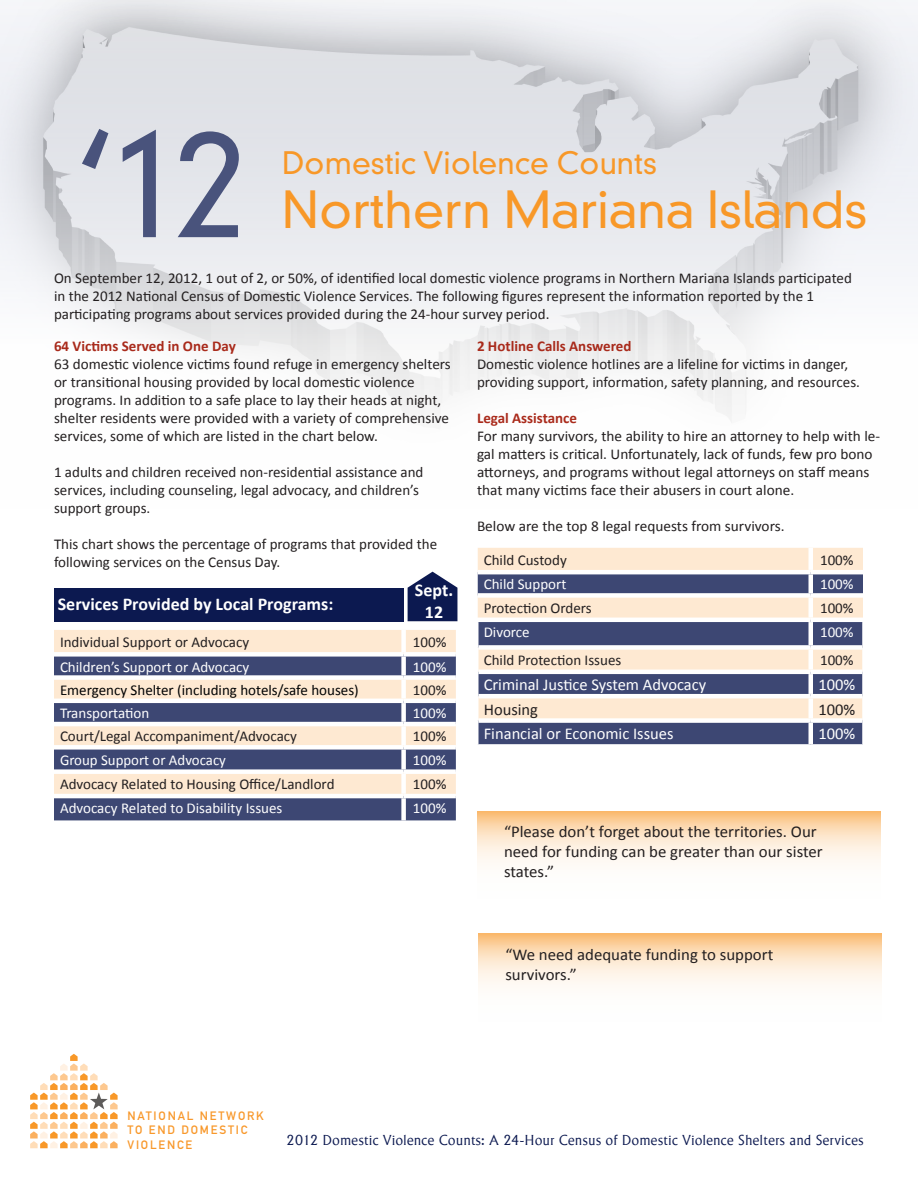
<style>
.page{position:relative;width:918px;height:1188px;background:#fff}
.page>*{position:absolute;margin:0;border:0;box-sizing:border-box;transform-origin:0 0}
.t1{font:300 142.5px "DIN Neuzeit Grotesk Std";color:#49537c}
.t2{font:300 49.5px "DIN Neuzeit Grotesk Std";color:#f89828}
.t3{font:300 30px "DIN Neuzeit Grotesk Std";color:#f89828}
.t4{font:700 18px "Calibri";color:#fff}
.t5{font:16.5px/19.8px "Calibri";color:#231f20}
.t6{font:16.5px "Calibri";color:#fff}
.t7{font:15px/18px "Calibri";color:#231f20}
.t8{font:15px "Calibri";color:#fff}
.t9{font:300 15px "Adelon";letter-spacing:-.005em;color:#0c1950}
.t10{font:700 15px "Calibri";color:#aa2b1c}
.t11{font:15px "Calibri";color:#020304}
.t12{font:12px/14.4px "DIN Mittelschrift Std";letter-spacing:.15em;color:#f8982b}
</style>
<div class="page">
<svg style="left:477px;top:811px;width:403px;height:52px;background:#fce2c3"></svg>
<div style="left:54px;top:588px;width:350px;height:33px;background:#0c1950"></div>
<div style="left:54px;top:630px;width:402px;height:22px;background:#fee9d2"></div>
<svg style="left:54px;top:657px;width:402px;height:163px;background:#908c9c"></svg>
<div style="left:401px;top:630px;width:5px;height:22px;background:#fff"></div>
<div style="left:401px;top:657px;width:5px;height:18px;background:#fff"></div>
<div style="left:54px;top:675px;width:350px;height:5px;background:#fff"></div>
<div style="left:404px;top:675px;width:52px;height:5px;background:#fff"></div>
<div style="left:401px;top:680px;width:5px;height:19px;background:#fff"></div>
<hr style="left:54px;top:699px;width:350px;height:4px;background:#fff">
<hr style="left:404px;top:699px;width:52px;height:4px;background:#fff">
<div style="left:401px;top:703px;width:5px;height:19px;background:#fff"></div>
<hr style="left:54px;top:722px;width:350px;height:4px;background:#fff">
<hr style="left:404px;top:722px;width:52px;height:4px;background:#fff">
<div style="left:401px;top:726px;width:5px;height:19px;background:#fff"></div>
<div style="left:54px;top:745px;width:350px;height:5px;background:#fff"></div>
<div style="left:404px;top:745px;width:52px;height:5px;background:#fff"></div>
<div style="left:401px;top:750px;width:5px;height:19px;background:#fff"></div>
<div style="left:54px;top:769px;width:350px;height:5px;background:#fff"></div>
<div style="left:404px;top:769px;width:52px;height:5px;background:#fff"></div>
<div style="left:401px;top:774px;width:5px;height:20px;background:#fff"></div>
<hr style="left:54px;top:794px;width:350px;height:4px;background:#fff">
<hr style="left:404px;top:794px;width:52px;height:4px;background:#fff">
<div style="left:401px;top:798px;width:5px;height:22px;background:#fff"></div>
<svg style="left:408px;top:572px;width:49px;height:49px;background:#313c6a"></svg>
<svg style="left:0;top:0;width:918px;height:351px"></svg>
<svg style="left:30px;top:1054px;width:88px;height:94px"></svg>
<div style="left:478px;top:548px;width:385px;height:22px;background:#fee9d2"></div>
<svg style="left:478px;top:574px;width:385px;height:170px;background:#8e8c9b"></svg>
<div style="left:808px;top:548px;width:5px;height:22px;background:#fff"></div>
<div style="left:808px;top:574px;width:5px;height:19px;background:#fff"></div>
<div style="left:478px;top:593px;width:333px;height:5px;background:#fff"></div>
<div style="left:811px;top:593px;width:52px;height:5px;background:#fff"></div>
<div style="left:808px;top:598px;width:5px;height:20px;background:#fff"></div>
<div style="left:808px;top:622px;width:5px;height:23px;background:#fff"></div>
<div style="left:808px;top:650px;width:5px;height:20px;background:#fff"></div>
<div style="left:808px;top:674px;width:5px;height:20px;background:#fff"></div>
<div style="left:808px;top:698px;width:5px;height:20px;background:#fff"></div>
<div style="left:808px;top:723px;width:5px;height:21px;background:#fff"></div>
<hr style="left:477px;top:618px;width:334px;height:4px;background:#fff">
<hr style="left:811px;top:618px;width:53px;height:4px;background:#fff">
<div style="left:478px;top:645px;width:333px;height:5px;background:#fff"></div>
<div style="left:811px;top:645px;width:51px;height:5px;background:#fff"></div>
<hr style="left:478px;top:670px;width:333px;height:4px;background:#fff">
<hr style="left:811px;top:670px;width:51px;height:4px;background:#fff">
<hr style="left:478px;top:694px;width:333px;height:4px;background:#fff">
<hr style="left:811px;top:694px;width:51px;height:4px;background:#fff">
<div style="left:478px;top:718px;width:333px;height:5px;background:#fff"></div>
<div style="left:811px;top:718px;width:51px;height:5px;background:#fff"></div>
<hr style="left:862px;top:622px;width:2px;height:25px;background:#fff">
<hr style="left:862px;top:647px;width:2px;height:25px;background:#fff">
<hr style="left:862px;top:672px;width:2px;height:24px;background:#fff">
<hr style="left:862px;top:696px;width:2px;height:25px;background:#fff">
<hr style="left:862px;top:721px;width:2px;height:23px;background:#fff">
<svg style="left:478px;top:933px;width:404px;height:52px;background:#fce1c2"></svg>
<p class="t1" style="left:74px;top:100px;width:176px">‘12</p>
<p class="t3" style="left:282px;top:145px;width:376px">Domestic Violence Counts</p>
<p class="t2" style="left:282px;top:180px;width:587px">Northern Mariana Islands</p>
<p class="t7" style="left:54px;top:269px;width:799px">On September 12, 2012, 1 out of 2, or 50%, of identified local domestic violence programs in Northern Mariana Islands participated in the 2012 National Census of Domestic Violence Services. The following figures represent the information reported by the 1 participating programs about services provided during the 24-hour survey period.</p>
<p class="t10" style="left:54px;top:336px;width:183px">64 Victims Served in One Day</p>
<p class="t7" style="left:54px;top:355px;width:398px">63 domestic violence victims found refuge in emergency shelters or transitional housing provided by local domestic violence programs. In addition to a safe place to lay their heads at night, shelter residents were provided with a variety of comprehensive services, some of which are listed in the chart below.</p>
<p class="t7" style="left:54px;top:463px;width:371px">1 adults and children received non-residential assistance and services, including counseling, legal advocacy, and children’s support groups.</p>
<p class="t7" style="left:54px;top:535px;width:385px">This chart shows the percentage of programs that provided the following services on the Census Day.</p>
<p class="t4" style="left:58px;top:592px;width:277px">Services Provided by Local Programs:</p>
<p class="t4" style="left:415px;top:579px;width:40px">Sept.</p>
<p class="t4" style="left:425px;top:600px;width:20px">12</p>
<p class="t7" style="left:60px;top:633px;width:191px">Individual Support or Advocacy</p>
<p class="t7" style="left:413px;top:633px;width:35px">100%</p>
<p class="t8" style="left:60px;top:657px;width:191px">Children’s Support or Advocacy</p>
<p class="t8" style="left:413px;top:657px;width:35px">100%</p>
<p class="t11" style="left:60px;top:680px;width:300px">Emergency Shelter (including hotels/safe houses)</p>
<p class="t7" style="left:413px;top:681px;width:35px">100%</p>
<p class="t8" style="left:60px;top:704px;width:91px">Transportation</p>
<p class="t8" style="left:413px;top:704px;width:35px">100%</p>
<p class="t7" style="left:60px;top:727px;width:239px">Court/Legal Accompaniment/Advocacy</p>
<p class="t7" style="left:413px;top:727px;width:35px">100%</p>
<p class="t8" style="left:60px;top:750px;width:168px">Group Support or Advocacy</p>
<p class="t8" style="left:413px;top:750px;width:35px">100%</p>
<p class="t7" style="left:60px;top:775px;width:276px">Advocacy Related to Housing Office/Landlord</p>
<p class="t7" style="left:413px;top:775px;width:35px">100%</p>
<p class="t8" style="left:60px;top:799px;width:224px">Advocacy Related to Disability Issues</p>
<p class="t8" style="left:413px;top:799px;width:35px">100%</p>
<p class="t10" style="left:477px;top:336px;width:156px">2 Hotline Calls Answered</p>
<p class="t7" style="left:477px;top:355px;width:384px">Domestic violence hotlines are a lifeline for victims in danger, providing support, information, safety planning, and resources.</p>
<p class="t10" style="left:477px;top:408px;width:102px">Legal Assistance</p>
<p class="t7" style="left:477px;top:427px;width:405px">For many survivors, the ability to hire an attorney to help with le&shy;gal matters is critical. Unfortunately, lack of funds, few pro bono attorneys, and programs without legal attorneys on staff means that many victims face their abusers in court alone.</p>
<p class="t7" style="left:477px;top:517px;width:309px">Below are the top 8 legal requests from survivors.</p>
<p class="t7" style="left:484px;top:551px;width:85px">Child Custody</p>
<p class="t7" style="left:820px;top:551px;width:35px">100%</p>
<p class="t8" style="left:484px;top:575px;width:84px">Child Support</p>
<p class="t8" style="left:820px;top:575px;width:35px">100%</p>
<p class="t7" style="left:484px;top:599px;width:109px">Protection Orders</p>
<p class="t7" style="left:820px;top:599px;width:35px">100%</p>
<p class="t8" style="left:484px;top:623px;width:48px">Divorce</p>
<p class="t8" style="left:820px;top:623px;width:35px">100%</p>
<p class="t7" style="left:484px;top:651px;width:139px">Child Protection Issues</p>
<p class="t7" style="left:820px;top:651px;width:35px">100%</p>
<p class="t6" style="left:484px;top:674px;width:224px">Criminal Justice System Advocacy</p>
<p class="t6" style="left:818px;top:674px;width:38px">100%</p>
<p class="t5" style="left:484px;top:699px;width:56px">Housing</p>
<p class="t5" style="left:818px;top:699px;width:38px">100%</p>
<p class="t6" style="left:484px;top:723px;width:191px">Financial or Economic Issues</p>
<p class="t6" style="left:818px;top:723px;width:38px">100%</p>
<p class="t5" style="left:504px;top:822px;width:320px">“Please don’t forget about the territories. Our need for funding can be greater than our sister states.”</p>
<p class="t5" style="left:505px;top:944px;width:270px">“We need adequate funding to support survivors.”</p>
<p class="t12" style="left:128px;top:1108px;width:138px">NATIONAL NETWORK<br>TO END DOMESTIC<br>VIOLENCE</p>
<p class="t9" style="left:286px;top:1131px;width:579px">2012 Domestic Violence Counts: A 24-Hour Census of Domestic Violence Shelters and Services</p>
</div>
